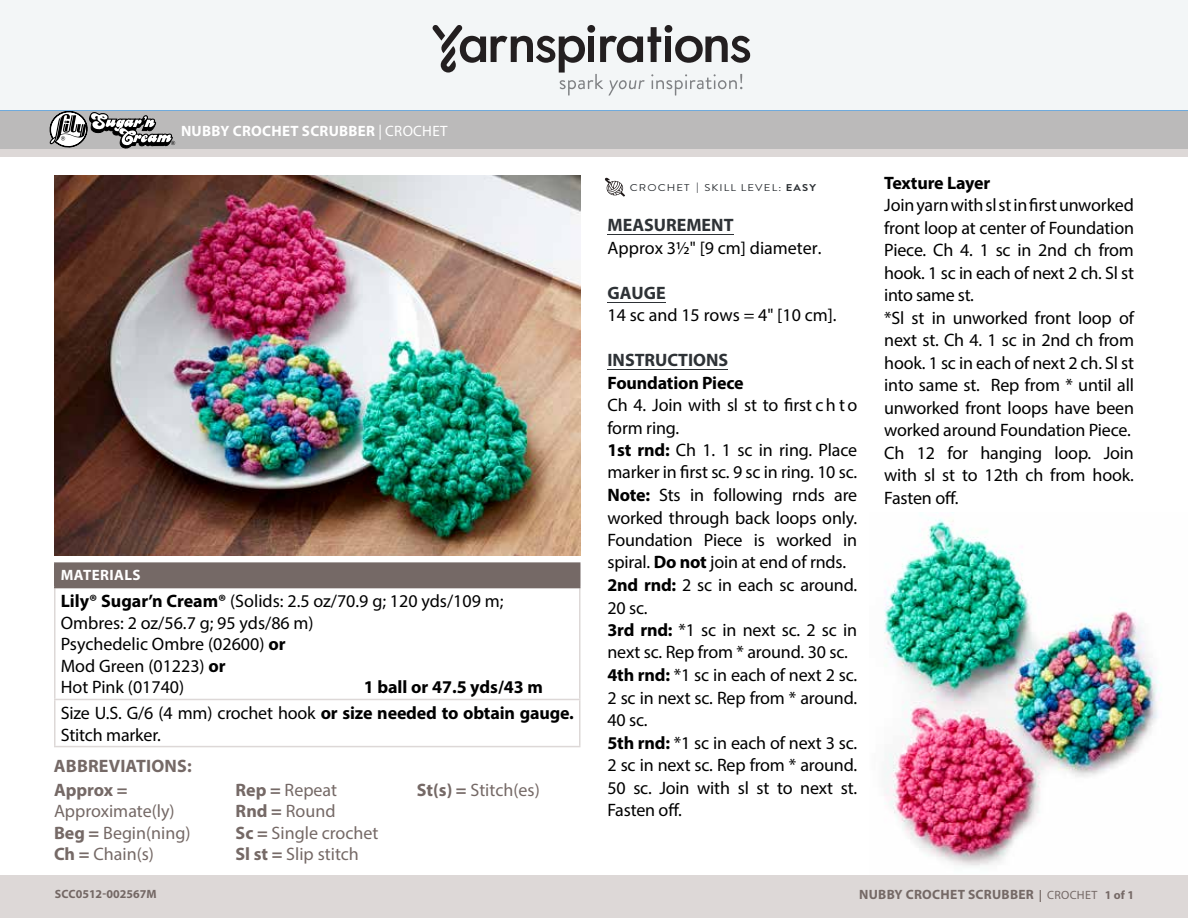
<style>
.page{position:relative;width:1188px;height:918px;background:#fff}
.page>*{position:absolute;margin:0;border:0;box-sizing:border-box;transform-origin:0 0}
.t1{font:18px/22.5px "Myriad Pro";letter-spacing:-.01em;color:#000}
.t2{font:18px/21.6px "Myriad Pro";color:#756966}
.t3{font:700 18px/25.5px "Myriad Pro";color:#000}
.t4{font:700 18px "Myriad Pro";letter-spacing:.01em;color:#756966}
.Pattern_Title{font:700 15px "Myriad Pro";letter-spacing:.02em;color:#fff}
.t5{font:700 13.5px "Myriad Pro";letter-spacing:.02em;color:#756966}
.t6{font:700 12px "Myriad Pro";letter-spacing:.02em;color:#746865}
.t7{font:700 12px "Myriad Pro";color:#746865}
.t8{font:9.9px "Brandon Grotesque";letter-spacing:.1em;color:#2c3034;scale:1.14 1}
.s1{font-weight:400}
.s2{font-weight:700}
.s3{font-weight:700;color:#2e3236}
.s4{font-size:12px}
.s5{font-weight:400;font-size:12px}
</style>
<div class="page">
<div style="left:0;top:0;width:1188px;height:111px;background:#f3f6f7"></div>
<svg style="left:433px;top:25px;width:318px;height:71px"></svg>
<div style="left:0;top:874px;width:1188px;height:44px;background:#ddd8d7"></div>
<div style="left:0;top:149px;width:1188px;height:8px;background:#ddd8d7"></div>
<div style="left:0;top:111px;width:1188px;height:38px;background:#bbbaba"></div>
<hr style="left:608px;top:369px;width:120px;height:1px;background:#2e3236">
<hr style="left:608px;top:302px;width:58px;height:1px;background:#2e3236">
<hr style="left:608px;top:234px;width:126px;height:1px;background:#2e3236">
<div style="left:55px;top:563px;width:525px;height:25px;background:#756966"></div>
<hr style="left:54px;top:588px;width:2px;height:111px;background:#ddd8d7">
<hr style="left:579px;top:588px;width:1px;height:111px;background:#ddd8d7">
<hr style="left:54px;top:699px;width:526px;height:1px;background:#ddd8d7">
<hr style="left:54px;top:700px;width:2px;height:46px;background:#ddd8d7">
<hr style="left:579px;top:700px;width:1px;height:46px;background:#ddd8d7">
<hr style="left:54px;top:746px;width:526px;height:1px;background:#ddd8d7">
<hr style="left:54px;top:562px;width:526px;height:2px;background:#756966">
<hr style="left:54px;top:564px;width:2px;height:23px;background:#756966">
<hr style="left:54px;top:587px;width:526px;height:1px;background:#756966">
<img style="left:54px;top:175px;width:526px;height:381px">
<svg style="left:49px;top:111px;width:126px;height:38px"></svg>
<img style="left:883px;top:519px;width:278px;height:347px">
<svg style="left:605px;top:178px;width:20px;height:19px"></svg>
<p class="Pattern_Title" style="left:181px;top:121px;width:268px">NUBBY CROCHET SCRUBBER <span class="s1">| CROCHET</span></p>
<p class="Pattern_Title" style="left:181px;top:121px;width:156px">BOW SCARF <span class="s1">| CROCHET</span></p>
<p class="Pattern_Title" style="left:61px;top:566px;width:81px">MATERIALS</p>
<p class="t1" style="left:61px;top:590px;width:444px;line-height:21.6px"><span class="s2">Lily® Sugar’n Cream®</span> (Solids: 2.5 oz/70.9 g; 120 yds/109 m;<br>Ombres: 2 oz/56.7 g; 95 yds/86 m)<br>Psychedelic Ombre (02600) <span class="s2">or<br></span>Mod Green (01223) <span class="s2">or<br></span>Hot Pink (01740)</p>
<p class="t3" style="left:61px;top:674px;width:515px;text-indent:303px">1 ball or 47.5 yds/43 m<br><span class="s1">Size U.S. G/6 (4 mm) crochet hook</span> or size needed to obtain gauge.</p>
<p class="t1" style="left:61px;top:723px;width:102px">Stitch marker.</p>
<p class="t4" style="left:54px;top:754px;width:139px">ABBREVIATIONS:</p>
<p class="t2" style="left:54px;top:779px;width:138px"><span class="s2">Approx =<br></span>Approximate(ly)<br><span class="s2">Beg =</span> Begin(ning)<br><span class="s2">Ch =</span> Chain(s)</p>
<p class="t2" style="left:235px;top:779px;width:145px"><span class="s2">Rep =</span> Repeat<br><span class="s2">Rnd =</span> Round<br><span class="s2">Sc =</span> Single crochet<br><span class="s2">Sl st =</span> Slip stitch</p>
<p class="t2" style="left:417px;top:779px;width:124px"><span class="s2">St(s) =</span> Stitch(es)</p>
<p class="t7" style="left:55px;top:886px;width:103px">SCC0512-002567M</p>
<p class="t8" style="left:630px;top:180px;width:165px">CROCHET <span class="s2">|</span> SKILL LEVEL: <span class="s2">EASY</span></p>
<p class="t1" style="left:608px;top:214px;width:216px"><span class="s3">MEASUREMENT<br></span>Approx 3½" [9 cm] diameter.</p>
<p class="t1" style="left:608px;top:281px;width:231px"><span class="s3">GAUGE<br></span>14 sc and 15 rows = 4" [10 cm].</p>
<p class="t1" style="left:607px;top:349px;width:251px"><span class="s3">INSTRUCTIONS<br></span><span class="s2">Foundation Piece<br></span>Ch 4. Join with sl st to first ch to form ring.<br><span class="s2">1st rnd:</span> Ch 1. 1 sc in ring. Place marker in first sc. 9 sc in ring. 10 sc.<br><span class="s2">Note:</span> Sts in following rnds are worked through back loops only.<br>Foundation Piece is worked in spiral. <span class="s2">Do not</span> join at end of rnds.<br><span class="s2">2nd rnd:</span> 2 sc in each sc around.<br>20 sc.<br><span class="s2">3rd rnd:</span> *1 sc in next sc. 2 sc in next sc. Rep from * around. 30 sc.<br><span class="s2">4th rnd:</span> *1 sc in each of next 2 sc.<br>2 sc in next sc. Rep from * around.<br>40 sc.<br><span class="s2">5th rnd:</span> *1 sc in each of next 3 sc.<br>2 sc in next sc. Rep from * around.<br>50 sc. Join with sl st to next st.<br>Fasten off.</p>
<p class="t1" style="left:884px;top:171px;width:251px"><span class="s2">Texture Layer<br></span>Join yarn with sl st in first unworked front loop at center of Foundation<br>Piece. Ch 4. 1 sc in 2nd ch from hook. 1 sc in each of next 2 ch. Sl st into same st.<br>*Sl st in unworked front loop of next st. Ch 4. 1 sc in 2nd ch from hook. 1 sc in each of next 2 ch. Sl st into same st. Rep from * until all unworked front loops have been worked around Foundation Piece.<br>Ch 12 for hanging loop. Join with sl st to 12th ch from hook.<br>Fasten off.</p>
<p class="t6" style="left:846px;top:887px;width:200px">GRANNY STRAWBERRY DISHCLOTH |</p>
<p class="t5" style="left:859px;top:886px;width:276px">NUBBY CROCHET SCRUBBER <span class="s4">|</span> <span class="s5">CROCHET</span> <span class="s4">1 of 1</span></p>
</div>
